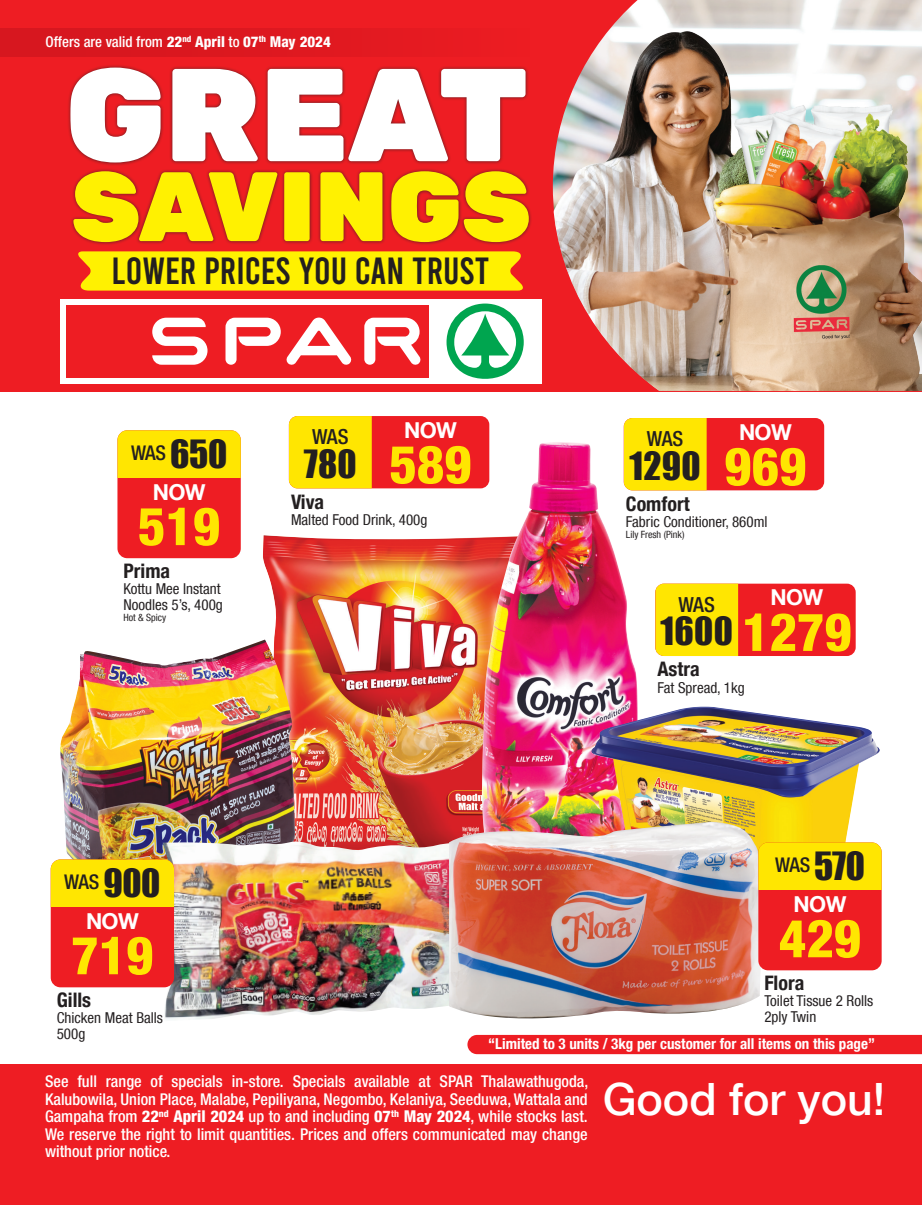
<style>
.page{position:relative;width:922px;height:1205px;background:#fff}
.page>*{position:absolute;margin:0;border:0;box-sizing:border-box;transform-origin:0 0}
.t1{font:900 131.75px "Rubik";color:#fff}
.t2{font:900 98.38px "Rubik";color:#fff101}
.NOW_2024{font:800 condensed 52.75px "Helvetica Neue LT Com";color:#ffe601}
.t3{font:500 44.5px "Helvetica Neue LT Com";color:#fff}
.t4{font:37.88px "Bebas";color:#231f20}
.WAS_2024{font:35.75px "Impact";letter-spacing:.01em;color:#231f20}
.NOW_2024-2{font:700 21.88px "Helvetica Neue LT Com";letter-spacing:-.03em;color:#fff}
.WAS_2024-2{font:500 condensed 20.88px "Helvetica Neue LT Com";letter-spacing:-.015em;color:#231f20}
.WAS_2024-3{font:500 condensed 20.25px "Helvetica Neue LT Com";letter-spacing:-.025em;color:#231f20}
.Brand_2024_GD{font:700 condensed 20px "Helvetica Neue LT Com";color:#231f20}
.t5{font:500 condensed 16.25px/17.5px "Helvetica Neue LT Com";color:#fff;text-align:justify}
.Discription_2024_GD{font:condensed 15px/16.2px "Helvetica Neue LT Com";color:#231f20}
.Discription_2024_GD-2{font:700 condensed 15px "Helvetica Neue LT Com";color:#fff}
.t6{font:500 condensed 14.88px "Helvetica Neue LT Com";color:#fff}
.Variant_2024_GD{font:condensed 10px "Helvetica Neue LT Com";color:#231f20}
.s1{font-weight:800}
.s2{font-family:"Impact";font-weight:400;font-stretch:normal;font-size:35.75px}
</style>
<div class="page">
<div style="left:0;top:0;width:921px;height:391px;background:#ee1d23"></div>
<div style="left:467px;top:1035px;width:454px;height:19px;background:#ee1d23"></div>
<div style="left:67px;top:64px;width:465px;height:182px;background:#231f20;opacity:.75"></div>
<svg style="left:78px;top:251px;width:445px;height:40px;background:#fee702"></svg>
<div style="left:60px;top:299px;width:481px;height:84px;background:#fff"></div>
<div style="left:66px;top:305px;width:362px;height:72px;background:#ee1d23"></div>
<svg style="left:152px;top:318px;width:269px;height:47px"></svg>
<svg style="left:446px;top:303px;width:77px;height:76px"></svg>
<img style="left:552px;top:0;width:369px;height:391px">
<div style="left:0;top:28px;width:531px;height:29px;background:#d7171f"></div>
<div style="left:0;top:1064px;width:921px;height:141px;background:#ee1d23"></div>
<img style="left:263px;top:535px;width:218px;height:306px">
<img style="left:481px;top:442px;width:157px;height:379px">
<img style="left:590px;top:707px;width:289px;height:135px">
<img style="left:60px;top:639px;width:235px;height:220px">
<img style="left:162px;top:841px;width:287px;height:178px">
<img style="left:449px;top:821px;width:319px;height:198px">
<div style="left:623px;top:418px;width:201px;height:72px;background:#ee1d23;border-radius:9px"></div>
<div style="left:623px;top:418px;width:83px;height:72px;background:#ffe601"></div>
<div style="left:655px;top:584px;width:200px;height:72px;background:#ee1d23;border-radius:9px"></div>
<div style="left:655px;top:584px;width:83px;height:72px;background:#ffe601"></div>
<div style="left:117px;top:430px;width:124px;height:128px;background:#ee1d23;border-radius:10px"></div>
<div style="left:117px;top:430px;width:124px;height:48px;background:#ffe601"></div>
<div style="left:289px;top:416px;width:200px;height:72px;background:#ee1d23;border-radius:9px"></div>
<div style="left:289px;top:416px;width:82px;height:72px;background:#ffe601"></div>
<div style="left:51px;top:859px;width:123px;height:128px;background:#ee1d23;border-radius:10px"></div>
<div style="left:51px;top:859px;width:123px;height:48px;background:#ffe601"></div>
<div style="left:758px;top:842px;width:123px;height:128px;background:#ee1d23;border-radius:10px"></div>
<div style="left:758px;top:842px;width:123px;height:48px;background:#ffe601"></div>
<p class="t6" style="left:45px;top:33px;width:287px">Offers are valid from <span class="s1">22</span><sup>nd</sup> <span class="s1">April</span> to <span class="s1">07</span><sup>th</sup> <span class="s1">May 2024</span></p>
<p class="t1" style="left:66px;top:38px;width:463px">GREAT</p>
<p class="t2" style="left:72px;top:149px;width:460px">SAVINGS</p>
<p class="t4" style="left:112px;top:252px;width:379px">LOWER PRICES YOU CAN TRUST</p>
<p class="WAS_2024-3" style="left:131px;top:441px;width:98px">WAS <span class="s2">650</span></p>
<p class="NOW_2024-2" style="left:153px;top:478px;width:54px">NOW</p>
<p class="NOW_2024" style="left:138px;top:494px;width:84px">519</p>
<p class="Brand_2024_GD" style="left:123px;top:558px;width:48px">Prima</p>
<p class="Discription_2024_GD" style="left:123px;top:580px;width:101px">Kottu Mee Instant<br>Noodles 5’s, 400g</p>
<p class="Variant_2024_GD" style="left:123px;top:612px;width:44px">Hot &amp; Spicy</p>
<p class="WAS_2024-2" style="left:312px;top:424px;width:38px">WAS</p>
<p class="WAS_2024" style="left:304px;top:436px;width:55px">780</p>
<p class="NOW_2024-2" style="left:404px;top:416px;width:54px">NOW</p>
<p class="NOW_2024" style="left:389px;top:432px;width:84px">589</p>
<p class="Brand_2024_GD" style="left:291px;top:489px;width:34px">Viva</p>
<p class="Discription_2024_GD" style="left:291px;top:511px;width:138px">Malted Food Drink, 400g</p>
<p class="WAS_2024-2" style="left:646px;top:426px;width:38px">WAS</p>
<p class="WAS_2024" style="left:629px;top:438px;width:73px">1290</p>
<p class="NOW_2024-2" style="left:738px;top:418px;width:54px">NOW</p>
<p class="NOW_2024" style="left:724px;top:434px;width:84px">969</p>
<p class="Brand_2024_GD" style="left:625px;top:491px;width:65px">Comfort</p>
<p class="Discription_2024_GD" style="left:625px;top:513px;width:143px">Fabric Conditioner, 860ml</p>
<p class="Variant_2024_GD" style="left:625px;top:529px;width:60px">Lily Fresh (Pink)</p>
<p class="WAS_2024-2" style="left:678px;top:592px;width:38px">WAS</p>
<p class="WAS_2024" style="left:660px;top:603px;width:74px">1600</p>
<p class="NOW_2024-2" style="left:770px;top:584px;width:54px">NOW</p>
<p class="NOW_2024" style="left:741px;top:600px;width:111px">1279</p>
<p class="Brand_2024_GD" style="left:657px;top:657px;width:44px">Astra</p>
<p class="Discription_2024_GD" style="left:657px;top:679px;width:89px">Fat Spread, 1kg</p>
<p class="WAS_2024-3" style="left:64px;top:870px;width:98px">WAS <span class="s2">900</span></p>
<p class="NOW_2024-2" style="left:86px;top:907px;width:54px">NOW</p>
<p class="NOW_2024" style="left:71px;top:923px;width:84px">719</p>
<p class="Brand_2024_GD" style="left:57px;top:987px;width:36px">Gills</p>
<p class="Discription_2024_GD" style="left:57px;top:1009px;width:108px">Chicken Meat Balls<br>500g</p>
<p class="WAS_2024-3" style="left:775px;top:853px;width:91px">WAS <span class="s2">570</span></p>
<p class="NOW_2024-2" style="left:793px;top:890px;width:54px">NOW</p>
<p class="NOW_2024" style="left:778px;top:906px;width:84px">429</p>
<p class="Brand_2024_GD" style="left:764px;top:970px;width:41px">Flora</p>
<p class="Discription_2024_GD" style="left:764px;top:992px;width:110px">Toilet Tissue 2 Rolls<br>2ply Twin</p>
<p class="Discription_2024_GD-2" style="left:488px;top:1035px;width:388px">“Limited to 3 units / 3kg per customer for all items on this page”</p>
<p class="t5" style="left:45px;top:1072px;width:544px">See full range of specials in-store. Specials available at SPAR Thalawathugoda, Kalubowila, Union Place, Malabe, Pepiliyana, Negombo, Kelaniya, Seeduwa, Wattala and Gampaha from <span class="s1">22</span><sup>nd</sup> <span class="s1">April 2024</span> up to and including <span class="s1">07</span><sup>th</sup> <span class="s1">May 2024</span>, while stocks last.<br>We reserve the right to limit quantities. Prices and offers communicated may change without prior notice.</p>
<h3 class="t3" style="left:602px;top:1072px;width:284px">Good for you!</h3>
</div>
